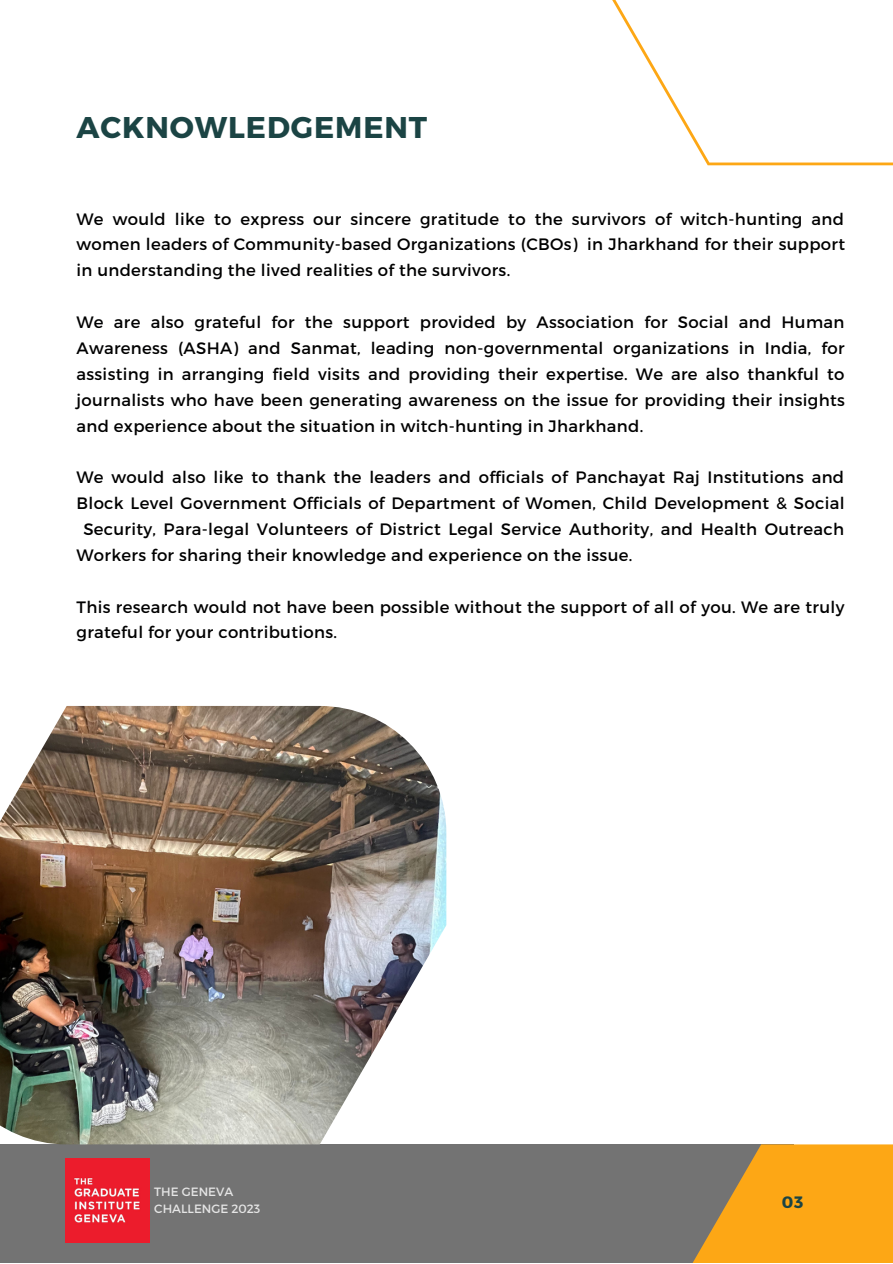
<style>
.page{position:relative;width:893px;height:1264px;background:#fff}
.page>*{position:absolute;margin:0;border:0;box-sizing:border-box;transform-origin:0 0}
.t1{font:700 30px "Montserrat";letter-spacing:.03em;color:#1b4444}
.t2{font:16.5px/25.8px "Montserrat";letter-spacing:.02em;color:#000001;text-align:justify}
.t3{font:700 16.5px "Montserrat";color:#1b4444}
.t4{font:12px/16.5px "Montserrat";color:#e5e5e5}
</style>
<div class="page">
<div style="left:0;top:1144px;width:793px;height:118px;background:#737373"></div>
<svg style="left:693px;top:1144px;width:199px;height:118px"></svg>
<svg style="left:612px;top:0;width:280px;height:165px"></svg>
<img style="left:0;top:706px;width:446px;height:437px">
<img style="left:65px;top:1158px;width:85px;height:84px">
<p class="t1" style="left:76px;top:108px;width:352px">ACKNOWLEDGEMENT</p>
<p class="t2" style="left:76px;top:205px;width:770px">We would like to express our sincere gratitude to the survivors of witch-hunting and women leaders of Community-based Organizations (CBOs) in Jharkhand for their support in understanding the lived realities of the survivors.</p>
<p class="t2" style="left:76px;top:308px;width:769px">We are also grateful for the support provided by Association for Social and Human Awareness (ASHA) and Sanmat, leading non-governmental organizations in India, for assisting in arranging field visits and providing their expertise. We are also thankful to journalists who have been generating awareness on the issue for providing their insights and experience about the situation in witch-hunting in Jharkhand.</p>
<p class="t2" style="left:76px;top:463px;width:769px">We would also like to thank the leaders and officials of Panchayat Raj Institutions and</p>
<p class="t2" style="left:76px;top:489px;width:769px">Block Level Government Officials of Department of Women, Child Development &amp; Social</p>
<p class="t2" style="left:83px;top:515px;width:762px">Security, Para-legal Volunteers of District Legal Service Authority, and Health Outreach</p>
<p class="t2" style="left:76px;top:541px;width:557px">Workers for sharing their knowledge and experience on the issue.</p>
<p class="t2" style="left:76px;top:593px;width:769px">This research would not have been possible without the support of all of you. We are truly grateful for your contributions.</p>
<p class="t4" style="left:154px;top:1183px;width:108px">THE GENEVA<br>CHALLENGE 2023</p>
<p class="t3" style="left:781px;top:1190px;width:23px">03</p>
</div>
